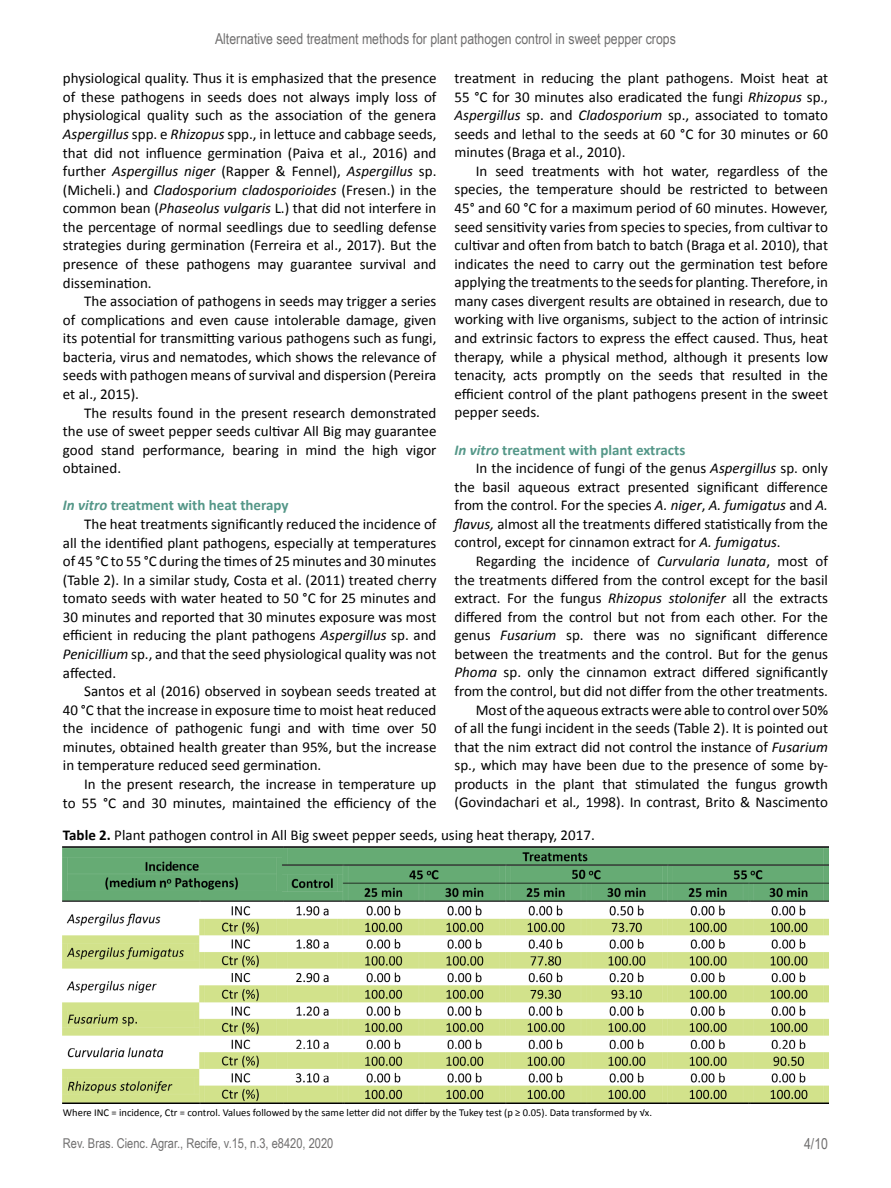
<style>
.page{position:relative;width:891px;height:1188px;background:#fff}
.page>*{position:absolute;margin:0;border:0;box-sizing:border-box;transform-origin:0 0}
.t1{font:15px/18.6px "Calibri";color:#000;text-align:justify}
.t2{font:15px "Arial Narrow";color:#706f6f}
.t3{font:700 15px "Calibri";color:#549788}
.t4{font:13.5px "Arial Narrow";color:#706f6f}
.t5{font:10.5px "Calibri";color:#000}
.s1{font-style:italic}
.s2{font-weight:700}
</style>
<div class="page">
<img style="left:63px;top:847px;width:765px;height:257px">
<p class="t2" style="left:215px;top:28px;width:462px">Alternative seed treatment methods for plant pathogen control in sweet pepper crops</p>
<p class="t1" style="left:63px;top:69px;width:375px">physiological quality. Thus it is emphasized that the presence of these pathogens in seeds does not always imply loss of physiological quality such as the association of the genera <span class="s1">Aspergillus</span> spp. e <span class="s1">Rhizopus</span> spp., in lettuce and cabbage seeds, that did not influence germination (Paiva et al., 2016) and further <span class="s1">Aspergillus niger</span> (Rapper &amp; Fennel), <span class="s1">Aspergillus</span> sp. (Micheli.) and <span class="s1">Cladosporium cladosporioides</span> (Fresen.) in the common bean (<span class="s1">Phaseolus vulgaris</span> L.) that did not interfere in the percentage of normal seedlings due to seedling defense strategies during germination (Ferreira et al., 2017). But the presence of these pathogens may guarantee survival and dissemination.</p>
<p class="t1" style="left:63px;top:292px;width:375px;text-indent:21px">The association of pathogens in seeds may trigger a series of complications and even cause intolerable damage, given its potential for transmitting various pathogens such as fungi, bacteria, virus and nematodes, which shows the relevance of seeds with pathogen means of survival and dispersion (Pereira et al., 2015).</p>
<p class="t1" style="left:63px;top:403px;width:375px;text-indent:21px">The results found in the present research demonstrated the use of sweet pepper seeds cultivar All Big may guarantee good stand performance, bearing in mind the high vigor obtained.</p>
<p class="t3" style="left:63px;top:496px;width:227px"><span class="s1">In vitro</span> treatment with heat therapy</p>
<p class="t1" style="left:84px;top:515px;width:354px">The heat treatments significantly reduced the incidence of</p>
<p class="t1" style="left:63px;top:533px;width:375px">all the identified plant pathogens, especially at temperatures</p>
<p class="t1" style="left:63px;top:552px;width:375px">of 45 °C to 55 °C during the times of 25 minutes and 30 minutes</p>
<p class="t1" style="left:63px;top:570px;width:375px">(Table 2). In a similar study, Costa et al. (2011) treated cherry</p>
<p class="t1" style="left:63px;top:589px;width:375px">tomato seeds with water heated to 50 °C for 25 minutes and</p>
<p class="t1" style="left:63px;top:608px;width:375px">30 minutes and reported that 30 minutes exposure was most</p>
<p class="t1" style="left:63px;top:626px;width:375px">efficient in reducing the plant pathogens <span class="s1">Aspergillus</span> sp. and</p>
<p class="t1" style="left:63px;top:645px;width:375px"><span class="s1">Penicillium</span> sp., and that the seed physiological quality was not</p>
<p class="t1" style="left:63px;top:663px;width:55px">affected.</p>
<p class="t1" style="left:84px;top:682px;width:354px">Santos et al (2016) observed in soybean seeds treated at</p>
<p class="t1" style="left:63px;top:700px;width:375px">40 °C that the increase in exposure time to moist heat reduced</p>
<p class="t1" style="left:63px;top:719px;width:375px">the incidence of pathogenic fungi and with time over 50</p>
<p class="t1" style="left:63px;top:738px;width:375px">minutes, obtained health greater than 95%, but the increase</p>
<p class="t1" style="left:63px;top:756px;width:260px">in temperature reduced seed germination.</p>
<p class="t1" style="left:84px;top:775px;width:354px">In the present research, the increase in temperature up</p>
<p class="t1" style="left:63px;top:793px;width:375px">to 55 °C and 30 minutes, maintained the efficiency of the</p>
<p class="t1" style="left:454px;top:69px;width:375px">treatment in reducing the plant pathogens. Moist heat at 55 °C for 30 minutes also eradicated the fungi <span class="s1">Rhizopus</span> sp., <span class="s1">Aspergillus</span> sp. and <span class="s1">Cladosporium</span> sp., associated to tomato seeds and lethal to the seeds at 60 °C for 30 minutes or 60 minutes (Braga et al., 2010).</p>
<p class="t1" style="left:454px;top:162px;width:375px;text-indent:21px">In seed treatments with hot water, regardless of the species, the temperature should be restricted to between 45° and 60 °C for a maximum period of 60 minutes. However, seed sensitivity varies from species to species, from cultivar to cultivar and often from batch to batch (Braga et al. 2010), that indicates the need to carry out the germination test before applying the treatments to the seeds for planting. Therefore, in many cases divergent results are obtained in research, due to working with live organisms, subject to the action of intrinsic and extrinsic factors to express the effect caused. Thus, heat therapy, while a physical method, although it presents low tenacity, acts promptly on the seeds that resulted in the efficient control of the plant pathogens present in the sweet pepper seeds.</p>
<p class="t3" style="left:454px;top:440px;width:232px"><span class="s1">In vitro</span> treatment with plant extracts</p>
<p class="t1" style="left:476px;top:459px;width:354px">In the incidence of fungi of the genus <span class="s1">Aspergillus</span> sp. only</p>
<p class="t1" style="left:454px;top:477px;width:375px">the basil aqueous extract presented significant difference</p>
<p class="t1" style="left:454px;top:496px;width:375px">from the control. For the species <span class="s1">A. niger</span>, <span class="s1">A. fumigatus</span> and <span class="s1">A.</span></p>
<p class="t1" style="left:454px;top:515px;width:375px"><span class="s1">flavus,</span> almost all the treatments differed statistically from the</p>
<p class="t1" style="left:454px;top:533px;width:328px">control, except for cinnamon extract for <span class="s1">A. fumigatus</span>.</p>
<p class="t1" style="left:476px;top:552px;width:354px">Regarding the incidence of <span class="s1">Curvularia lunata</span>, most of</p>
<p class="t1" style="left:455px;top:570px;width:375px">the treatments differed from the control except for the basil</p>
<p class="t1" style="left:455px;top:589px;width:375px">extract. For the fungus <span class="s1">Rhizopus stolonifer</span> all the extracts</p>
<p class="t1" style="left:455px;top:607px;width:375px">differed from the control but not from each other. For the</p>
<p class="t1" style="left:455px;top:626px;width:375px">genus <span class="s1">Fusarium</span> sp. there was no significant difference</p>
<p class="t1" style="left:455px;top:645px;width:375px">between the treatments and the control. But for the genus</p>
<p class="t1" style="left:455px;top:663px;width:375px"><span class="s1">Phoma</span> sp. only the cinnamon extract differed significantly</p>
<p class="t1" style="left:455px;top:682px;width:375px">from the control, but did not differ from the other treatments.</p>
<p class="t1" style="left:476px;top:700px;width:354px">Most of the aqueous extracts were able to control over 50%</p>
<p class="t1" style="left:455px;top:719px;width:375px">of all the fungi incident in the seeds (Table 2). It is pointed out</p>
<p class="t1" style="left:455px;top:737px;width:375px">that the nim extract did not control the instance of <span class="s1">Fusarium</span></p>
<p class="t1" style="left:455px;top:756px;width:375px">sp., which may have been due to the presence of some by-</p>
<p class="t1" style="left:455px;top:775px;width:375px">products in the plant that stimulated the fungus growth</p>
<p class="t1" style="left:455px;top:793px;width:375px">(Govindachari et al<span class="s1">.,</span> 1998). In contrast, Brito &amp; Nascimento</p>
<p class="t1" style="left:63px;top:826px;width:533px"><span class="s2">Table 2.</span> Plant pathogen control in All Big sweet pepper seeds, using heat therapy, 2017.</p>
<p class="t5" style="left:63px;top:1106px;width:591px">Where INC = incidence, Ctr = control. Values followed by the same letter did not differ by the Tukey test (p ≥ 0.05). Data transformed by √x.</p>
<p class="t4" style="left:63px;top:1134px;width:272px">Rev. Bras. Cienc. Agrar., Recife, v.15, n.3, e8420, 2020</p>
<p class="t2" style="left:804px;top:1133px;width:25px">4/10</p>
</div>
